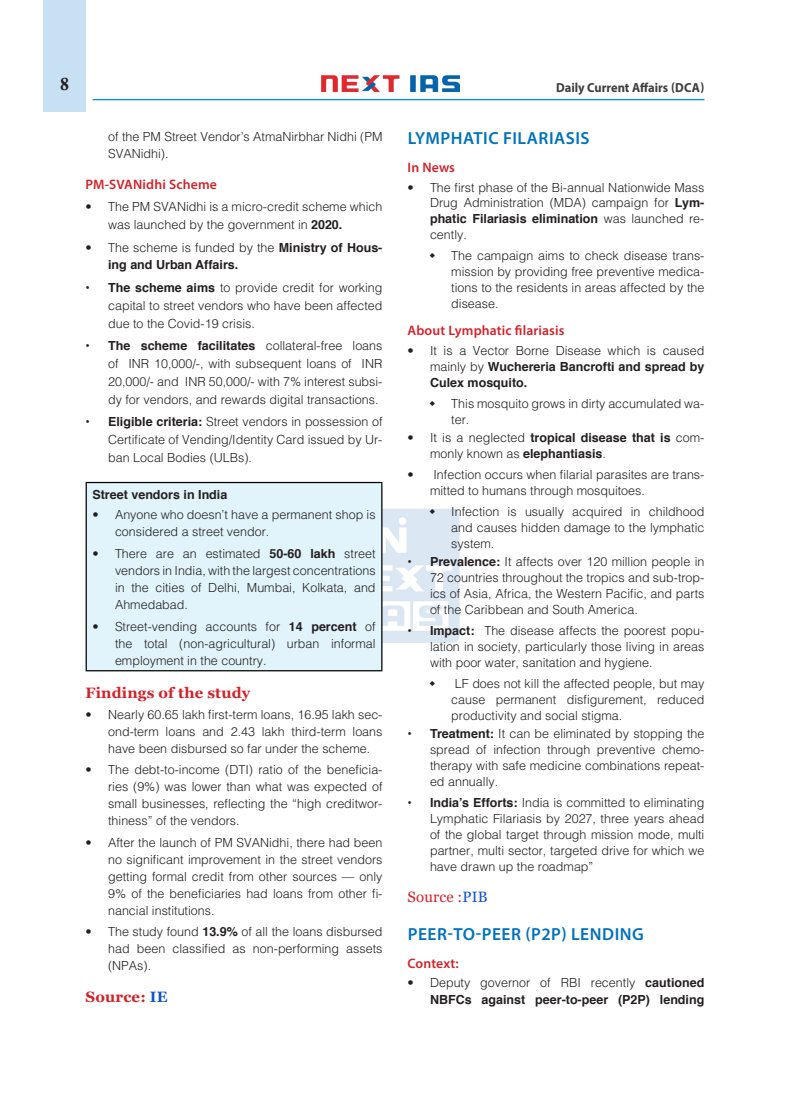
<style>
.page{position:relative;width:790px;height:1098px;background:#fff}
.page>*{position:absolute;margin:0;border:0;box-sizing:border-box;transform-origin:0 0}
.H-1{font:600 17.5px "Myriad Pro";letter-spacing:.03em;color:#0072bc}
.t1{font:17.5px "Calis MT Bol";color:#231f20}
.H-2{font:700 15px "Georgia";letter-spacing:.01em;color:#d1232a}
.H-2-2{font:15px "Georgia";letter-spacing:.01em;color:#d1232a}
.H-2-3{font:600 13.75px "Myriad Pro";letter-spacing:.01em;color:#d1232a}
.t2{font:700 13.12px "Myriad Pro";color:#3e3e3f;scale:.95 1}
.t3{font:300 12.5px/16px "Helvetica";color:#231f20;text-align:justify}
.body{font:700 12.5px/17.8px "Helvetica";color:#231f20}
.s1{font-weight:700}
.s2{font-weight:300}
.s3{color:#15c}
</style>
<div class="page">
<div style="left:43px;top:0;width:42px;height:112px;background:#c7e0f3"></div>
<img style="left:321px;top:76px;width:138px;height:15px">
<hr style="left:92px;top:99px;width:612px;height:1px;background:#008fd5">
<img style="left:382px;top:506px;width:78px;height:140px">
<div style="left:86px;top:482px;width:295px;height:188px;background:#e1f4fc"></div>
<hr style="left:86px;top:482px;width:296px;height:1px;background:#000">
<hr style="left:86px;top:483px;width:1px;height:187px;background:#000">
<hr style="left:381px;top:483px;width:1px;height:187px;background:#000">
<hr style="left:86px;top:670px;width:296px;height:1px;background:#000">
<svg style="left:429px;top:508px;width:5px;height:6px"></svg>
<h1 class="t1" style="left:60px;top:74px;width:10px">8</h1>
<p class="t2" style="left:555px;top:79px;width:157px">Daily Current Affairs (DCA)</p>
<p class="t3" style="left:108px;top:127px;width:276px;line-height:17.8px">of the PM Street Vendor’s AtmaNirbhar Nidhi (PM<br>SVANidhi).</p>
<p class="H-2-3" style="left:86px;top:176px;width:133px">PM-SVANidhi Scheme</p>
<p class="t3" style="left:108px;top:197px;width:276px;line-height:17.8px;text-indent:-22px">• The PM SVANidhi is a micro-credit scheme which was launched by the government in <span class="s1">2020.</span></p>
<p class="body" style="left:108px;top:238px;width:276px;text-indent:-22px"><span class="s2">• The scheme is funded by the</span> Ministry of Hous&shy;ing and Urban Affairs.</p>
<p class="t3" style="left:108px;top:278px;width:276px;line-height:17.8px;text-indent:-22px"><span class="s1">• The scheme aims</span> to provide credit for working capital to street vendors who have been affected due to the Covid-19 crisis.</p>
<p class="t3" style="left:108px;top:336px;width:276px;line-height:17.8px;text-indent:-22px"><span class="s1">• The scheme facilitates</span> collateral-free loans of INR 10,000/-, with subsequent loans of INR 20,000/- and INR 50,000/- with 7% interest subsi&shy;dy for vendors, and rewards digital transactions.</p>
<p class="t3" style="left:108px;top:412px;width:276px;line-height:17.8px;text-indent:-22px"><span class="s1">• Eligible criteria:</span> Street vendors in possession of Certificate of Vending/Identity Card issued by Ur&shy;ban Local Bodies (ULBs).</p>
<p class="body" style="left:92px;top:485px;width:136px">Street vendors in India</p>
<p class="t3" style="left:115px;top:506px;width:262px;line-height:16.9px;text-indent:-22px">• Anyone who doesn’t have a permanent shop is considered a street vendor.</p>
<p class="t3" style="left:115px;top:545px;width:262px;line-height:16.9px;text-indent:-22px">• There are an estimated <span class="s1">50-60 lakh</span> street vendors in India, with the largest concentrations in the cities of Delhi, Mumbai, Kolkata, and Ahmedabad.</p>
<p class="t3" style="left:115px;top:617px;width:262px;line-height:16.9px;text-indent:-22px">• Street-vending accounts for <span class="s1">14 percent</span> of the total (non-agricultural) urban informal employment in the country.</p>
<p class="H-2" style="left:86px;top:683px;width:166px">Findings of the study</p>
<p class="t3" style="left:108px;top:705px;width:276px;line-height:16.9px;text-indent:-22px">• Nearly 60.65 lakh first-term loans, 16.95 lakh sec&shy;ond-term loans and 2.43 lakh third-term loans have been disbursed so far under the scheme.</p>
<p class="t3" style="left:108px;top:761px;width:276px;line-height:16.9px;text-indent:-22px">• The debt-to-income (DTI) ratio of the beneficia&shy;ries (9%) was lower than what was expected of small businesses, reflecting the “high creditwor&shy;thiness” of the vendors.</p>
<p class="t3" style="left:108px;top:833px;width:276px;line-height:16.9px;text-indent:-22px">• After the launch of PM SVANidhi, there had been no significant improvement in the street vendors getting formal credit from other sources — only 9% of the beneficiaries had loans from other fi&shy;nancial institutions.</p>
<p class="t3" style="left:108px;top:923px;width:276px;line-height:16.9px;text-indent:-22px">• The study found <span class="s1">13.9%</span> of all the loans disbursed had been classified as non-performing assets (NPAs).</p>
<p class="H-2" style="left:86px;top:987px;width:83px">Source: <span class="s3">IE</span></p>
<p class="H-1" style="left:407px;top:127px;width:183px">LYMPHATIC FILARIASIS</p>
<p class="H-2-3" style="left:407px;top:158px;width:49px">In News</p>
<p class="t3" style="left:430px;top:179px;width:276px;text-indent:-22px">• The first phase of the Bi-annual Nationwide Mass Drug Administration (MDA) campaign for <span class="s1">Lym&shy;phatic Filariasis elimination</span> was launched re&shy;cently.</p>
<p class="t3" style="left:451px;top:247px;width:254px">The campaign aims to check disease trans&shy;mission by providing free preventive medica&shy;tions to the residents in areas affected by the disease.</p>
<p class="H-2-3" style="left:407px;top:322px;width:158px">About Lymphatic filariasis</p>
<p class="t3" style="left:430px;top:342px;width:276px;text-indent:-22px">• It is a Vector Borne Disease which is caused mainly by <span class="s1">Wuchereria Bancrofti and spread by Culex mosquito.</span></p>
<p class="t3" style="left:451px;top:395px;width:254px">This mosquito grows in dirty accumulated wa&shy;ter.</p>
<p class="body" style="left:430px;top:430px;width:276px;line-height:16px;text-indent:-22px"><span class="s2">• It is a neglected</span> tropical disease that is <span class="s2">com&shy;monly known as</span> elephantiasis<span class="s2">.</span></p>
<p class="t3" style="left:430px;top:466px;width:276px;text-indent:-22px">• Infection occurs when filarial parasites are trans&shy;mitted to humans through mosquitoes.</p>
<p class="t3" style="left:451px;top:503px;width:254px">Infection is usually acquired in childhood and causes hidden damage to the lymphatic system.</p>
<p class="t3" style="left:430px;top:553px;width:276px;text-indent:-22px"><span class="s1">• Prevalence:</span> It affects over 120 million people in 72 countries throughout the tropics and sub-trop&shy;ics of Asia, Africa, the Western Pacific, and parts of the Caribbean and South America.</p>
<p class="t3" style="left:430px;top:622px;width:276px;text-indent:-22px"><span class="s1">• Impact:</span> The disease affects the poorest popu&shy;lation in society, particularly those living in areas with poor water, sanitation and hygiene.</p>
<p class="t3" style="left:451px;top:675px;width:254px">LF does not kill the affected people, but may cause permanent disfigurement, reduced productivity and social stigma.</p>
<p class="t3" style="left:430px;top:725px;width:276px;text-indent:-22px"><span class="s1">• Treatment:</span> It can be eliminated by stopping the spread of infection through preventive chemo&shy;therapy with safe medicine combinations repeat&shy;ed annually.</p>
<p class="t3" style="left:430px;top:794px;width:276px;text-indent:-22px"><span class="s1">• India’s Efforts:</span> India is committed to eliminating Lymphatic Filariasis by 2027, three years ahead of the global target through mission mode, multi partner, multi sector, targeted drive for which we have drawn up the roadmap”</p>
<p class="H-2-2" style="left:407px;top:887px;width:81px">Source :<span class="s3">PIB</span></p>
<p class="H-1" style="left:407px;top:922px;width:237px">PEER-TO-PEER (P2P) LENDING</p>
<p class="H-2-3" style="left:407px;top:954px;width:53px">Context:</p>
<p class="body" style="left:407px;top:974px;width:298px;line-height:16.9px;text-align:right"><span class="s2">• Deputy governor of RBI recently</span> cautioned<br>NBFCs against peer-to-peer (P2P) lending</p>
</div>
